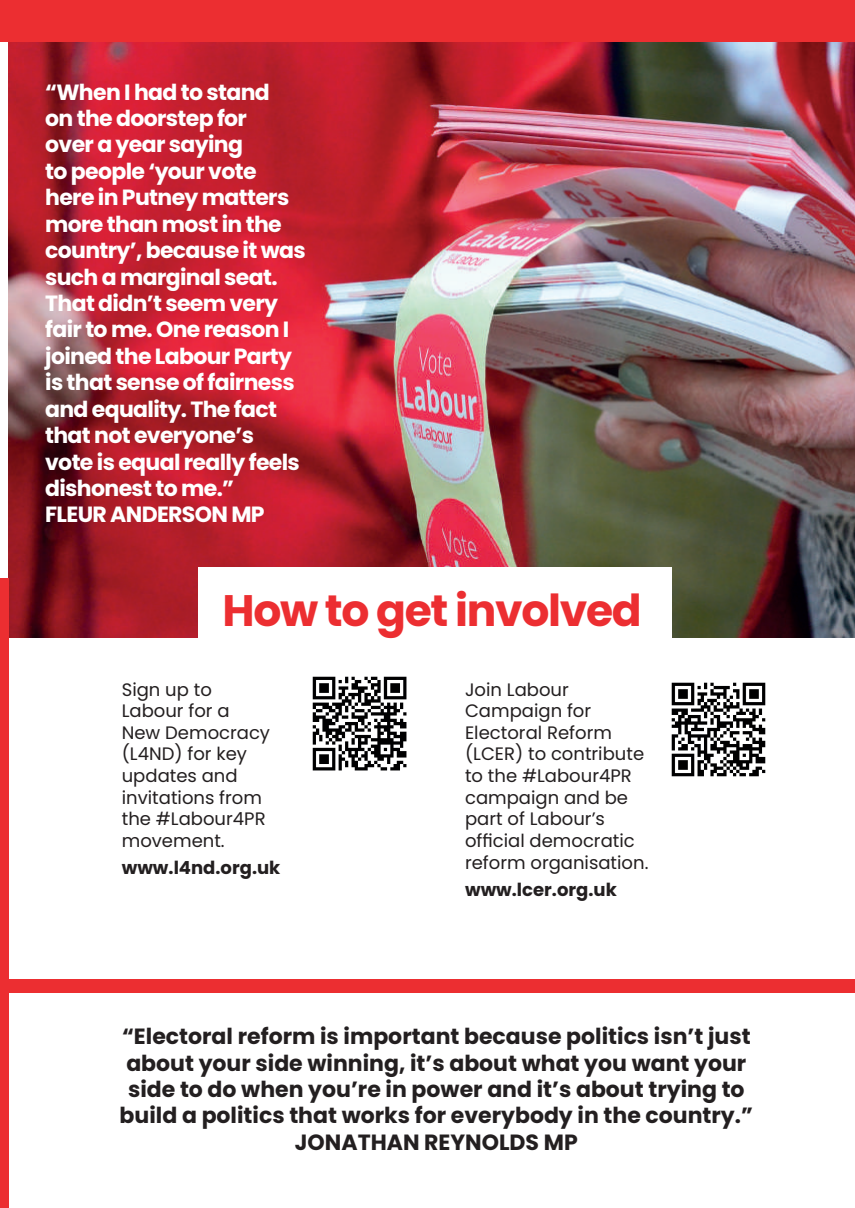
<style>
.page{position:relative;width:855px;height:1208px;background:#fff}
.page>*{position:absolute;margin:0;border:0;box-sizing:border-box;transform-origin:0 0}
.t1{font:700 44px "Poppins";letter-spacing:-.03em;color:#ec2e31}
.t2{font:700 22px/26.4px "Poppins";letter-spacing:-.03em;color:#fff}
.t3{font:700 22px/26.4px "Poppins";color:#231f20;text-align:center}
.t4{font:18px/21.6px "Poppins";color:#231f20}
.t5{font:700 18px "Poppins";color:#231f20}
</style>
<div class="page">
<img style="left:8px;top:42px;width:846px;height:595px">
<div style="left:198px;top:566px;width:474px;height:131px;background:#fff"></div>
<div style="left:0;top:0;width:854px;height:42px;background:#ec2e31"></div>
<div style="left:0;top:578px;width:8px;height:629px;background:#ec2e31"></div>
<div style="left:8px;top:979px;width:846px;height:13px;background:#ec2e31"></div>
<img style="left:312px;top:676px;width:95px;height:95px">
<img style="left:671px;top:682px;width:95px;height:95px">
<p class="t2" style="left:45px;top:79px;width:262px">“When I had to stand<br>on the doorstep for<br>over a year saying<br>to people ‘your vote here in Putney matters more than most in the country’, because it was such a marginal seat.<br>That didn’t seem very fair to me. One reason I joined the Labour Party is that sense of fairness and equality. The fact that not everyone’s vote is equal really feels dishonest to me.”<br>FLEUR ANDERSON MP</p>
<h1 class="t1" style="left:222px;top:584px;width:420px">How to get involved</h1>
<p class="t4" style="left:122px;top:678px;width:150px">Sign up to<br>Labour for a<br>New Democracy (L4ND) for key updates and invitations from the #Labour4PR movement.</p>
<p class="t5" style="left:122px;top:857px;width:160px">www.l4nd.org.uk</p>
<p class="t4" style="left:465px;top:678px;width:185px">Join Labour<br>Campaign for<br>Electoral Reform (LCER) to contribute to the #Labour4PR campaign and be part of Labour’s official democratic reform organisation.</p>
<p class="t5" style="left:465px;top:878px;width:153px">www.lcer.org.uk</p>
<p class="t3" style="left:120px;top:1023px;width:634px">“Electoral reform is important because politics isn’t just about your side winning, it’s about what you want your side to do when you’re in power and it’s about trying to build a politics that works for everybody in the country.” JONATHAN REYNOLDS MP</p>
</div>
